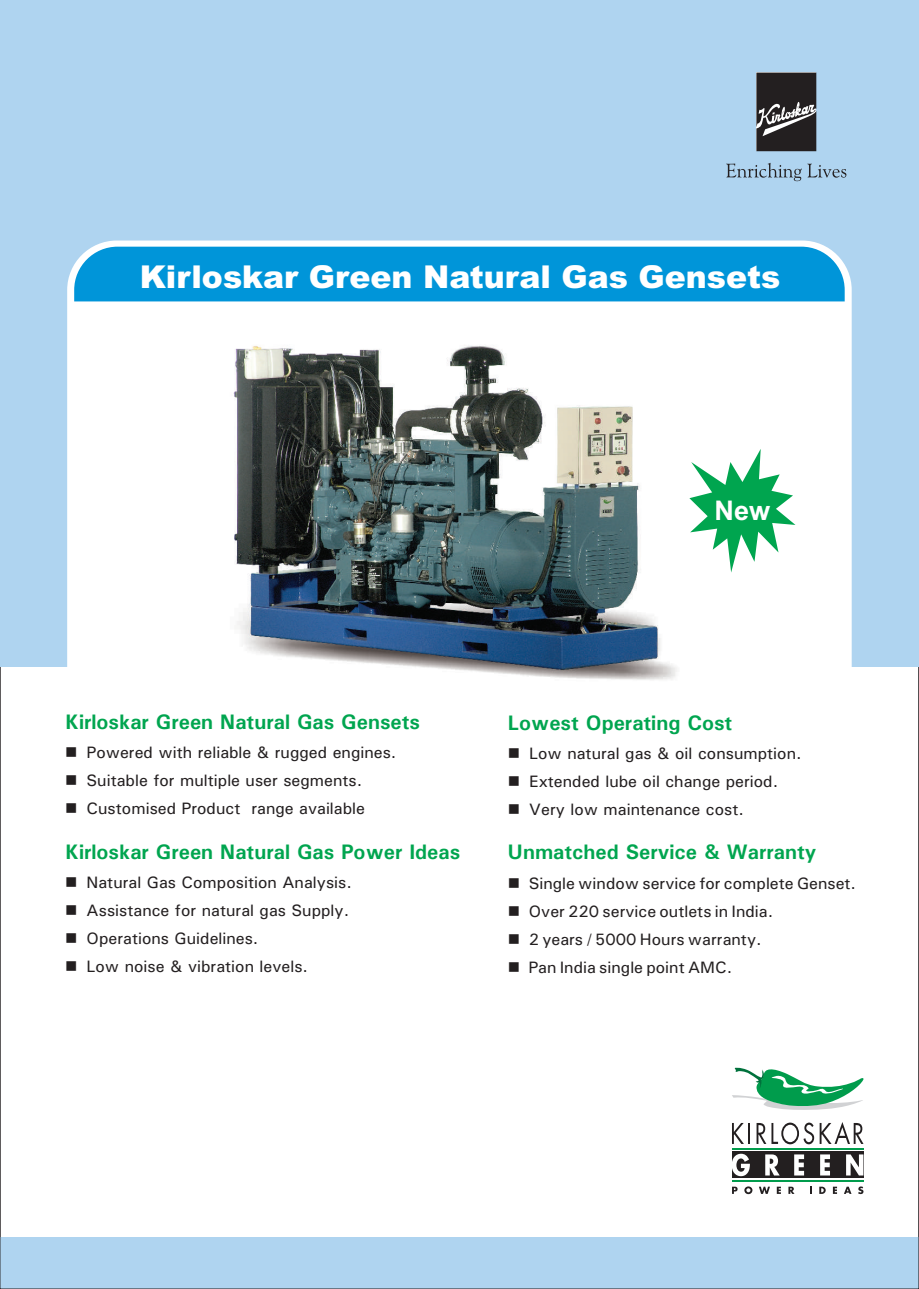
<style>
.page{position:relative;width:919px;height:1289px;background:#fff}
.page>*{position:absolute;margin:0;border:0;box-sizing:border-box;transform-origin:0 0}
.t1{font:900 31.5px "Arial";color:#fff}
.t2{font:700 27px "Arial";color:#fff}
.t3{font:500 21px "Univers";color:#00a54f}
.t4{font:500 16.5px/28px "Univers";color:#231f20}
.t5{font:16.5px "Wingdings";color:#231f20}
</style>
<div class="page">
<div style="left:0;top:1236px;width:918px;height:52px;background:#afd4f0"></div>
<div style="left:0;top:0;width:918px;height:667px;background:#afd4f0"></div>
<div style="left:67px;top:240px;width:784px;height:427px;background:#fff"></div>
<div style="left:74px;top:247px;width:770px;height:54px;background:#0095d9"></div>
<svg style="left:689px;top:449px;width:106px;height:123px;background:#92d8b4"></svg>
<div style="left:152px;top:563px;width:545px;height:117px;background:#fff"></div>
<img style="left:166px;top:310px;width:503px;height:370px">
<svg style="left:726px;top:163px;width:75px;height:18px"></svg>
<svg style="left:807px;top:164px;width:39px;height:14px"></svg>
<svg style="left:756px;top:73px;width:60px;height:78px;background:#3e3b3b"></svg>
<svg style="left:732px;top:1067px;width:132px;height:43px"></svg>
<svg style="left:732px;top:1186px;width:5px;height:7px"></svg>
<svg style="left:744px;top:1186px;width:8px;height:8px"></svg>
<svg style="left:759px;top:1186px;width:11px;height:7px"></svg>
<svg style="left:776px;top:1186px;width:4px;height:7px"></svg>
<svg style="left:788px;top:1186px;width:6px;height:7px"></svg>
<svg style="left:819px;top:1186px;width:6px;height:7px"></svg>
<svg style="left:832px;top:1186px;width:5px;height:7px"></svg>
<svg style="left:844px;top:1186px;width:7px;height:7px"></svg>
<svg style="left:858px;top:1186px;width:5px;height:7px"></svg>
<div style="left:732px;top:1151px;width:131px;height:27px;background:#231f20"></div>
<svg style="left:732px;top:1123px;width:11px;height:20px"></svg>
<hr style="left:748px;top:1122px;width:2px;height:21px;background:#231f20">
<svg style="left:756px;top:1122px;width:107px;height:22px"></svg>
<hr style="left:732px;top:1147px;width:131px;height:2px;background:#009c4c">
<svg style="left:732px;top:1153px;width:17px;height:23px"></svg>
<svg style="left:765px;top:1154px;width:14px;height:21px"></svg>
<svg style="left:794px;top:1154px;width:10px;height:21px"></svg>
<svg style="left:820px;top:1154px;width:10px;height:21px"></svg>
<svg style="left:846px;top:1154px;width:17px;height:21px"></svg>
<hr style="left:732px;top:1180px;width:131px;height:1px;background:#009c4c">
<h1 class="t1" style="left:140px;top:266px;width:642px">Kirloskar Green Natural Gas Gensets</h1>
<h2 class="t2" style="left:714px;top:500px;width:57px">New</h2>
<p class="t3" style="left:65px;top:714px;width:356px">Kirloskar Green Natural Gas Gensets</p>
<p class="t3" style="left:508px;top:715px;width:226px">Lowest Operating Cost</p>
<p class="t4" style="left:65px;top:740px;width:333px">■Powered with reliable &amp; rugged engines.</p>
<p class="t4" style="left:529px;top:741px;width:274px">Low natural gas &amp; oil consumption.</p>
<p class="t5" style="left:65px;top:773px;width:75px">■</p>
<p class="t5" style="left:65px;top:801px;width:75px">■</p>
<p class="t4" style="left:87px;top:768px;width:280px">Suitable for multiple user segments.<br>Customised Product range available</p>
<p class="t5" style="left:508px;top:802px;width:75px">■</p>
<p class="t4" style="left:529px;top:769px;width:250px">Extended lube oil change period.<br>Very low maintenance cost.</p>
<p class="t3" style="left:65px;top:844px;width:396px">Kirloskar Green Natural Gas Power Ideas</p>
<p class="t3" style="left:508px;top:845px;width:310px">Unmatched Service &amp; Warranty</p>
<p class="t4" style="left:65px;top:869px;width:288px">■Natural Gas Composition Analysis.</p>
<p class="t4" style="left:528px;top:870px;width:329px">Single window service for complete Genset.</p>
<p class="t5" style="left:65px;top:903px;width:75px">■</p>
<p class="t5" style="left:65px;top:931px;width:75px">■</p>
<p class="t4" style="left:87px;top:898px;width:264px">Assistance for natural gas Supply.<br>Operations Guidelines.</p>
<p class="t5" style="left:508px;top:932px;width:75px">■</p>
<p class="t4" style="left:65px;top:953px;width:244px">■Low noise &amp; vibration levels.</p>
<p class="t5" style="left:508px;top:960px;width:75px">■</p>
<p class="t4" style="left:528px;top:898px;width:246px">Over 220 service outlets in India.</p>
<p class="t4" style="left:528px;top:926px;width:235px">2 years / 5000 Hours warranty.<br>Pan India single point AMC.</p>
</div>
